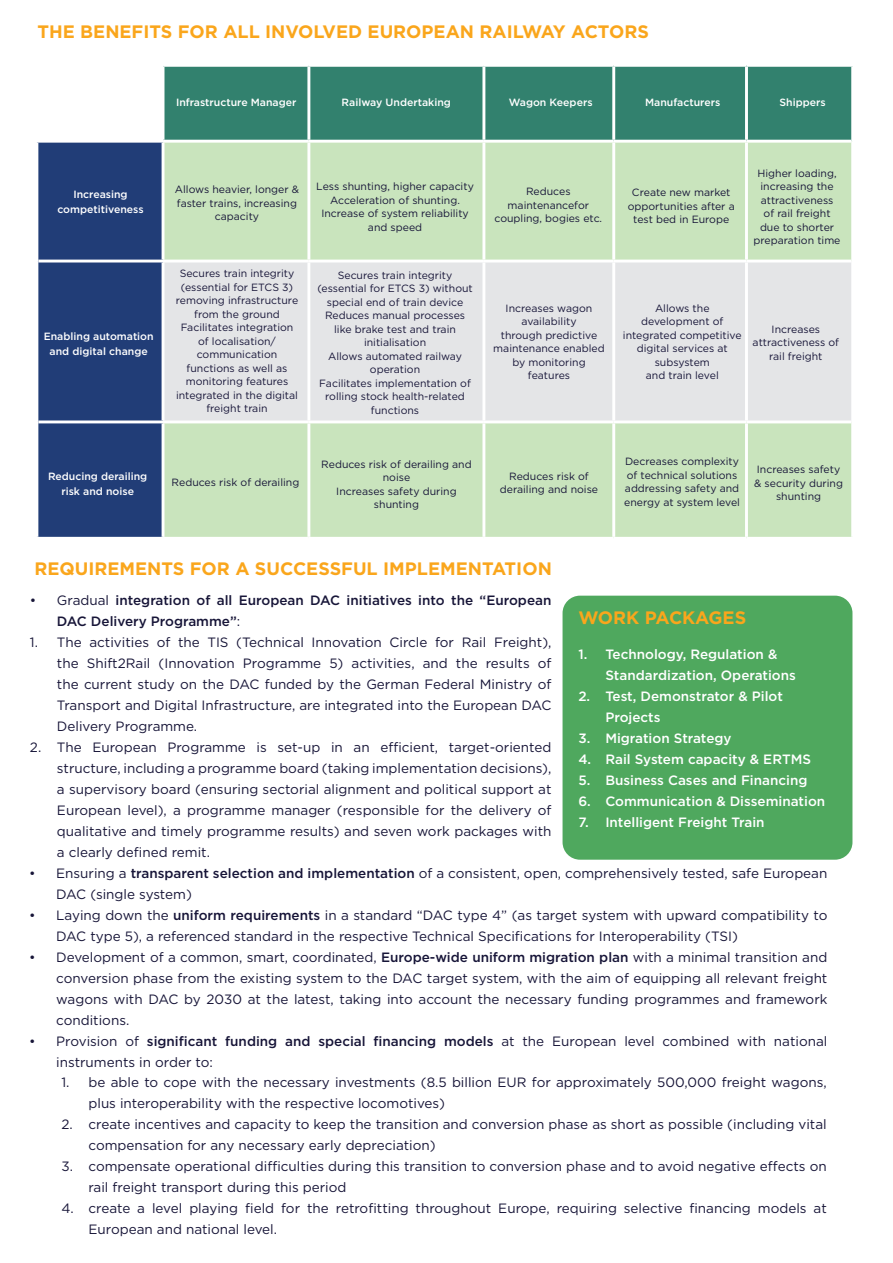
<style>
.page{position:relative;width:893px;height:1263px;background:#fff}
.page>*{position:absolute;margin:0;border:0;box-sizing:border-box;transform-origin:0 0}
.t1{font:700 18px "Gotham";color:#faa61c}
.t2{font:13.5px/21px "Gotham";color:#171538}
.t3{font:500 13.5px/21px "Gotham";color:#fff}
.t4{font:500 13.5px/21px "Gotham";color:#171538}
.t5{font:10.5px/13.5px "Gotham";color:#171538;text-align:center}
.t6{font:500 10.5px/15px "Gotham";color:#fff;text-align:center}
.s1{font-weight:400}
.s2{font-weight:500}
</style>
<div class="page">
<div style="left:562px;top:596px;width:290px;height:264px;background:#4fa85e;border-radius:17px"></div>
<div style="left:164px;top:67px;width:687px;height:73px;background:#32816e"></div>
<div style="left:38px;top:143px;width:124px;height:394px;background:#213d77"></div>
<div style="left:164px;top:143px;width:687px;height:394px;background:#c9e4bd"></div>
<div style="left:164px;top:262px;width:687px;height:158px;background:#e4e5e7"></div>
<hr style="left:38px;top:260px;width:125px;height:2px;background:#fff">
<hr style="left:163px;top:260px;width:146px;height:2px;background:#fff">
<hr style="left:309px;top:260px;width:175px;height:2px;background:#fff">
<hr style="left:484px;top:260px;width:130px;height:2px;background:#fff">
<hr style="left:614px;top:260px;width:132px;height:2px;background:#fff">
<hr style="left:746px;top:260px;width:105px;height:2px;background:#fff">
<hr style="left:38px;top:420px;width:125px;height:3px;background:#fff">
<hr style="left:163px;top:420px;width:146px;height:3px;background:#fff">
<hr style="left:309px;top:420px;width:175px;height:3px;background:#fff">
<hr style="left:484px;top:420px;width:130px;height:3px;background:#fff">
<hr style="left:614px;top:420px;width:132px;height:3px;background:#fff">
<hr style="left:746px;top:420px;width:105px;height:3px;background:#fff">
<hr style="left:307px;top:67px;width:3px;height:73px;background:#fff">
<hr style="left:482px;top:67px;width:3px;height:73px;background:#fff">
<hr style="left:612px;top:67px;width:3px;height:73px;background:#fff">
<hr style="left:745px;top:67px;width:3px;height:73px;background:#fff">
<hr style="left:307px;top:143px;width:3px;height:117px;background:#fff">
<hr style="left:482px;top:143px;width:3px;height:117px;background:#fff">
<hr style="left:612px;top:143px;width:3px;height:117px;background:#fff">
<hr style="left:745px;top:143px;width:3px;height:117px;background:#fff">
<hr style="left:307px;top:262px;width:3px;height:158px;background:#fff">
<hr style="left:482px;top:262px;width:3px;height:158px;background:#fff">
<hr style="left:612px;top:262px;width:3px;height:158px;background:#fff">
<hr style="left:745px;top:262px;width:3px;height:158px;background:#fff">
<hr style="left:307px;top:423px;width:3px;height:114px;background:#fff">
<hr style="left:482px;top:423px;width:3px;height:114px;background:#fff">
<hr style="left:612px;top:423px;width:3px;height:114px;background:#fff">
<hr style="left:745px;top:423px;width:3px;height:114px;background:#fff">
<h1 class="t1" style="left:38px;top:20px;width:613px">THE BENEFITS FOR ALL INVOLVED EUROPEAN RAILWAY ACTORS</h1>
<p class="t6" style="left:176px;top:95px;width:122px">Infrastructure Manager</p>
<p class="t6" style="left:342px;top:95px;width:111px">Railway Undertaking</p>
<p class="t6" style="left:509px;top:95px;width:85px">Wagon Keepers</p>
<p class="t6" style="left:645px;top:95px;width:77px">Manufacturers</p>
<p class="t6" style="left:779px;top:95px;width:48px">Shippers</p>
<p class="t6" style="left:57px;top:186px;width:88px">Increasing competitiveness</p>
<p class="t6" style="left:44px;top:329px;width:111px">Enabling automation and digital change</p>
<p class="t6" style="left:48px;top:468px;width:101px">Reducing derailing risk and noise</p>
<p class="t5" style="left:175px;top:182px;width:126px">Allows heavier, longer &amp; faster trains, increasing capacity</p>
<p class="t5" style="left:316px;top:179px;width:159px">Less shunting, higher capacity<br>Acceleration of shunting.<br>Increase of system reliability and speed</p>
<p class="t5" style="left:494px;top:185px;width:109px">Reduces maintenancefor coupling, bogies etc.</p>
<p class="t5" style="left:628px;top:185px;width:109px">Create new market opportunities after a test bed in Europe</p>
<p class="t5" style="left:176px;top:266px;width:124px">Secures train integrity (essential for ETCS 3) removing infrastructure from the ground<br>Facilitates integration of localisation/ communication functions as well as monitoring features integrated in the digital freight train</p>
<p class="t5" style="left:317px;top:268px;width:157px">Secures train integrity (essential for ETCS 3) without special end of train device<br>Reduces manual processes like brake test and train initialisation<br>Allows automated railway operation<br>Facilitates implementation of rolling stock health-related functions</p>
<p class="t5" style="left:493px;top:301px;width:113px">Increases wagon availability<br>through predictive maintenance enabled by monitoring features</p>
<p class="t5" style="left:623px;top:301px;width:120px">Allows the development of integrated competitive digital services at subsystem<br>and train level</p>
<p class="t5" style="left:754px;top:166px;width:88px">Higher loading, increasing the attractiveness<br>of rail freight due to shorter preparation time</p>
<p class="t5" style="left:753px;top:322px;width:88px">Increases attractiveness of rail freight</p>
<p class="t5" style="left:172px;top:475px;width:129px">Reduces risk of derailing</p>
<p class="t5" style="left:321px;top:457px;width:152px">Reduces risk of derailing and noise<br>Increases safety during shunting</p>
<p class="t5" style="left:500px;top:469px;width:100px">Reduces risk of derailing and noise</p>
<p class="t5" style="left:624px;top:455px;width:117px;text-align:left">Decreases complexity of technical solutions addressing safety and energy at system level</p>
<p class="t5" style="left:754px;top:463px;width:90px">Increases safety &amp; security during shunting</p>
<h1 class="t1" style="left:34px;top:557px;width:519px">REQUIREMENTS FOR A SUCCESSFUL IMPLEMENTATION</h1>
<p class="t4" style="left:57px;top:589px;width:496px;text-indent:-27px"><span class="s1">• Gradual</span> integration of all European DAC initiatives into the “European<br>DAC Delivery Programme”<span class="s1">:</span></p>
<p class="t2" style="left:57px;top:631px;width:496px;text-align:justify;text-indent:-27px">1. The activities of the TIS (Technical Innovation Circle for Rail Freight), the Shift2Rail (Innovation Programme 5) activities, and the results of the current study on the DAC funded by the German Federal Ministry of Transport and Digital Infrastructure, are integrated into the European DAC Delivery Programme.</p>
<p class="t2" style="left:57px;top:736px;width:496px;text-align:justify;text-indent:-27px">2. The European Programme is set-up in an efficient, target-oriented structure, including a programme board (taking implementation decisions), a supervisory board (ensuring sectorial alignment and political support at European level), a programme manager (responsible for the delivery of qualitative and timely programme results) and seven work packages with a clearly defined remit.</p>
<p class="t2" style="left:56px;top:863px;width:773px;text-indent:-27px">• Ensuring a <span class="s2">transparent selection and implementation</span> of a consistent, open, comprehensively tested, safe European<br>DAC (single system)</p>
<p class="t2" style="left:56px;top:905px;width:773px;text-indent:-27px">• Laying down the <span class="s2">uniform requirements</span> in a standard “DAC type 4” (as target system with upward compatibility to<br>DAC type 5), a referenced standard in the respective Technical Specifications for Interoperability (TSI)</p>
<p class="t2" style="left:56px;top:947px;width:773px;text-align:justify;text-indent:-27px">• Development of a common, smart, coordinated, <span class="s2">Europe-wide uniform migration plan</span> with a minimal transition and conversion phase from the existing system to the DAC target system, with the aim of equipping all relevant freight wagons with DAC by 2030 at the latest, taking into account the necessary funding programmes and framework conditions.</p>
<p class="t2" style="left:56px;top:1031px;width:773px;text-indent:-27px">• Provision of <span class="s2">significant funding and special financing models</span> at the European level combined with national instruments in order to:</p>
<p class="t2" style="left:88px;top:1071px;width:740px;text-indent:-27px">1. be able to cope with the necessary investments (8.5 billion EUR for approximately 500,000 freight wagons, plus interoperability with the respective locomotives)</p>
<p class="t2" style="left:88px;top:1113px;width:740px;text-indent:-27px">2. create incentives and capacity to keep the transition and conversion phase as short as possible (including vital compensation for any necessary early depreciation)</p>
<p class="t2" style="left:88px;top:1155px;width:740px;text-indent:-27px">3. compensate operational difficulties during this transition to conversion phase and to avoid negative effects on rail freight transport during this period</p>
<p class="t2" style="left:88px;top:1197px;width:740px;text-indent:-27px">4. create a level playing field for the retrofitting throughout Europe, requiring selective financing models at<br>European and national level.</p>
<h1 class="t1" style="left:578px;top:606px;width:169px">WORK PACKAGES</h1>
<p class="t3" style="left:605px;top:643px;width:192px;text-indent:-27px">1. Technology, Regulation &amp;<br>Standardization, Operations</p>
<p class="t3" style="left:605px;top:685px;width:179px;text-indent:-27px">2. Test, Demonstrator &amp; Pilot<br>Projects</p>
<p class="t3" style="left:578px;top:727px;width:155px">3. Migration Strategy</p>
<p class="t3" style="left:578px;top:748px;width:234px">4. Rail System capacity &amp; ERTMS</p>
<p class="t3" style="left:578px;top:769px;width:231px">5. Business Cases and Financing</p>
<p class="t3" style="left:578px;top:790px;width:248px">6. Communication &amp; Dissemination</p>
<p class="t3" style="left:578px;top:811px;width:188px">7. Intelligent Freight Train</p>
</div>
